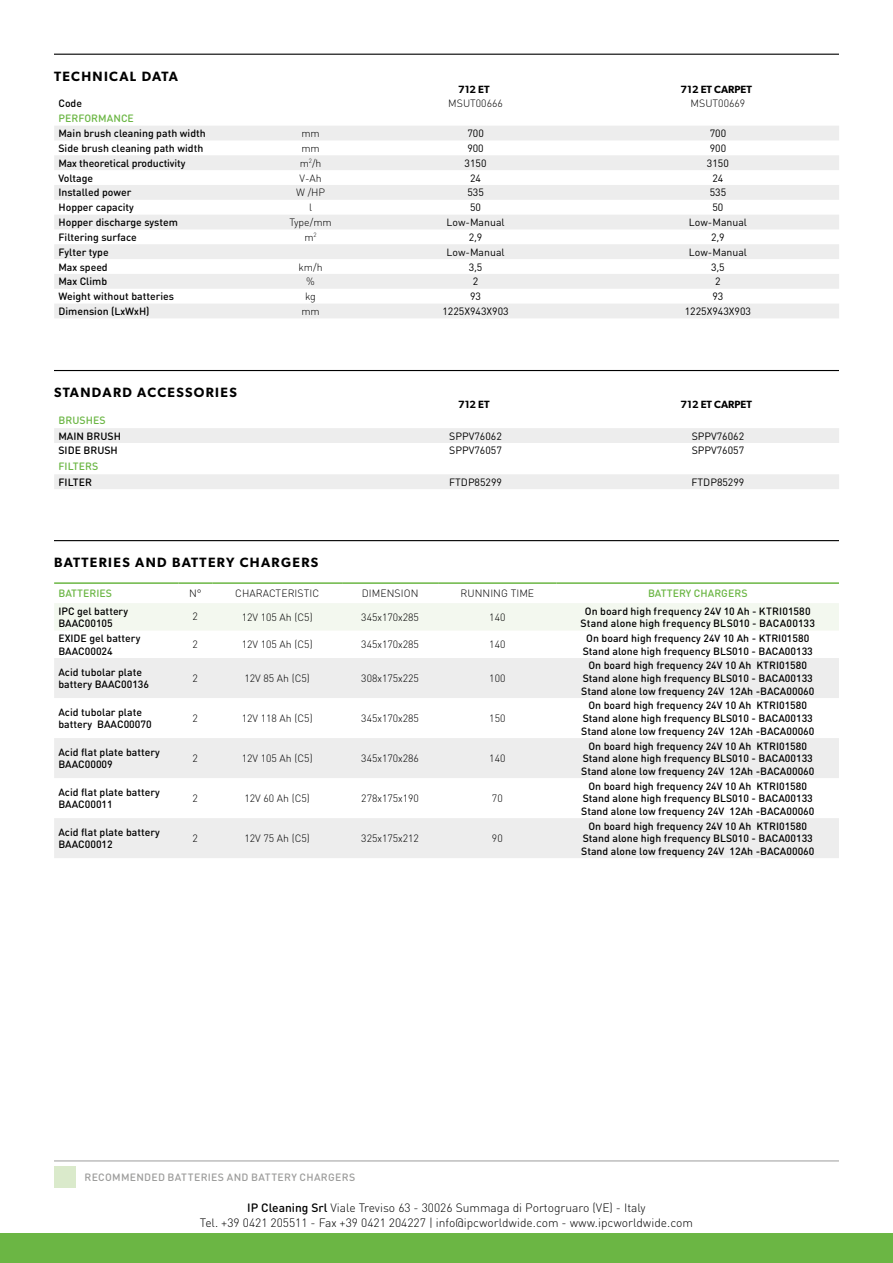
<style>
.page{position:relative;width:893px;height:1263px;background:#fff}
.page>*{position:absolute;margin:0;border:0;box-sizing:border-box;transform-origin:0 0}
.t1{font:600 13.5px "Gibson";letter-spacing:.1em;color:#000}
.t2{font:300 12px/14.4px "DIN Round Pro";color:#000;text-align:center}
.t3{font:500 10.5px/12.6px "DIN Round Pro";color:#000}
.t4{font:300 10.5px "DIN Round Pro";color:#000}
.t5{font:10.5px "DIN Round Pro";color:#000}
.t6{font:500 10.5px "DIN Round Pro";letter-spacing:.005em;color:#6bb644}
.t7{font:500 10.5px "DIN Round Pro";letter-spacing:.03em;color:#9d9d9c}
.t8{font:600 10.5px "Gibson";color:#000}
.s1{font-weight:500}
</style>
<div class="page">
<div style="left:0;top:1233px;width:893px;height:30px;background:#6bb644"></div>
<hr style="left:54px;top:54px;width:785px;height:1px;background:#000">
<hr style="left:54px;top:370px;width:785px;height:1px;background:#000">
<svg style="left:54px;top:126px;width:785px;height:192px;fill:#ededed"></svg>
<div style="left:54px;top:428px;width:785px;height:15px;background:#ededed"></div>
<div style="left:54px;top:474px;width:785px;height:15px;background:#ededed"></div>
<div style="left:54px;top:603px;width:785px;height:27px;background:#f3f8ef"></div>
<svg style="left:54px;top:658px;width:785px;height:200px;fill:#ededed"></svg>
<hr style="left:54px;top:582px;width:124px;height:2px;background:#6bb644">
<hr style="left:178px;top:582px;width:34px;height:2px;background:#6bb644">
<hr style="left:212px;top:582px;width:130px;height:2px;background:#6bb644">
<hr style="left:342px;top:582px;width:96px;height:2px;background:#6bb644">
<hr style="left:438px;top:582px;width:119px;height:2px;background:#6bb644">
<hr style="left:557px;top:582px;width:282px;height:2px;background:#6bb644">
<hr style="left:54px;top:540px;width:785px;height:1px;background:#000">
<div style="left:54px;top:1166px;width:21px;height:22px;background:#daeacb"></div>
<hr style="left:54px;top:1160px;width:785px;height:1px;background:#9d9d9c">
<p class="t1" style="left:54px;top:68px;width:126px">TECHNICAL DATA</p>
<p class="t8" style="left:458px;top:83px;width:33px">712 ET</p>
<p class="t8" style="left:681px;top:83px;width:73px">712 ET CARPET</p>
<p class="t3" style="left:58px;top:97px;width:25px">Code</p>
<p class="t4" style="left:448px;top:97px;width:56px">MSUT00666</p>
<p class="t4" style="left:691px;top:97px;width:56px">MSUT00669</p>
<p class="t6" style="left:58px;top:111px;width:77px">PERFORMANCE</p>
<p class="t3" style="left:58px;top:127px;width:149px">Main brush cleaning path width</p>
<p class="t4" style="left:301px;top:126px;width:20px">mm</p>
<p class="t5" style="left:467px;top:126px;width:18px">700</p>
<p class="t5" style="left:710px;top:126px;width:18px">700</p>
<p class="t3" style="left:58px;top:141px;width:146px">Side brush cleaning path width</p>
<p class="t4" style="left:301px;top:141px;width:20px">mm</p>
<p class="t5" style="left:467px;top:141px;width:18px">900</p>
<p class="t5" style="left:710px;top:141px;width:18px">900</p>
<p class="t3" style="left:58px;top:156px;width:129px">Max theoretical productivity</p>
<p class="t4" style="left:300px;top:156px;width:23px">m<sup>2</sup>/h</p>
<p class="t5" style="left:465px;top:156px;width:23px">3150</p>
<p class="t5" style="left:707px;top:156px;width:23px">3150</p>
<p class="t3" style="left:58px;top:171px;width:36px">Voltage</p>
<p class="t4" style="left:299px;top:171px;width:24px">V-Ah</p>
<p class="t5" style="left:470px;top:171px;width:12px">24</p>
<p class="t5" style="left:712px;top:171px;width:12px">24</p>
<p class="t3" style="left:58px;top:186px;width:74px">Installed power</p>
<p class="t4" style="left:296px;top:186px;width:31px">W /HP</p>
<p class="t5" style="left:467px;top:186px;width:18px">535</p>
<p class="t5" style="left:710px;top:186px;width:18px">535</p>
<p class="t3" style="left:58px;top:201px;width:77px">Hopper capacity</p>
<p class="t4" style="left:309px;top:201px;width:5px">l</p>
<p class="t5" style="left:470px;top:200px;width:12px">50</p>
<p class="t5" style="left:712px;top:200px;width:12px">50</p>
<p class="t3" style="left:58px;top:216px;width:121px">Hopper discharge system</p>
<p class="t4" style="left:289px;top:215px;width:44px">Type/mm</p>
<p class="t5" style="left:446px;top:215px;width:60px">Low-Manual</p>
<p class="t5" style="left:689px;top:215px;width:60px">Low-Manual</p>
<p class="t3" style="left:58px;top:230px;width:80px">Filtering surface</p>
<p class="t4" style="left:304px;top:230px;width:14px">m<sup>2</sup></p>
<p class="t5" style="left:469px;top:230px;width:15px">2,9</p>
<p class="t5" style="left:711px;top:230px;width:15px">2,9</p>
<p class="t3" style="left:58px;top:245px;width:52px">Fylter type</p>
<p class="t5" style="left:446px;top:245px;width:60px">Low-Manual</p>
<p class="t5" style="left:689px;top:245px;width:60px">Low-Manual</p>
<p class="t3" style="left:58px;top:260px;width:51px">Max speed</p>
<p class="t4" style="left:299px;top:260px;width:26px">km/h</p>
<p class="t5" style="left:469px;top:260px;width:15px">3,5</p>
<p class="t5" style="left:711px;top:260px;width:15px">3,5</p>
<p class="t3" style="left:58px;top:275px;width:50px">Max Climb</p>
<p class="t4" style="left:306px;top:275px;width:10px">%</p>
<p class="t5" style="left:473px;top:275px;width:7px">2</p>
<p class="t5" style="left:715px;top:275px;width:7px">2</p>
<p class="t3" style="left:58px;top:290px;width:117px">Weight without batteries</p>
<p class="t4" style="left:305px;top:289px;width:12px">kg</p>
<p class="t5" style="left:470px;top:289px;width:12px">93</p>
<p class="t5" style="left:712px;top:289px;width:12px">93</p>
<p class="t3" style="left:58px;top:304px;width:93px">Dimension (LxWxH)</p>
<p class="t4" style="left:301px;top:304px;width:20px">mm</p>
<p class="t5" style="left:442px;top:304px;width:68px">1225X943X903</p>
<p class="t5" style="left:685px;top:304px;width:68px">1225X943X903</p>
<p class="t1" style="left:54px;top:384px;width:184px">STANDARD ACCESSORIES</p>
<p class="t8" style="left:458px;top:398px;width:33px">712 ET</p>
<p class="t8" style="left:681px;top:398px;width:73px">712 ET CARPET</p>
<p class="t6" style="left:58px;top:413px;width:49px">BRUSHES</p>
<p class="t3" style="left:58px;top:429px;width:64px">MAIN BRUSH</p>
<p class="t5" style="left:449px;top:429px;width:54px">SPPV76062</p>
<p class="t5" style="left:692px;top:429px;width:54px">SPPV76062</p>
<p class="t3" style="left:58px;top:444px;width:61px">SIDE BRUSH</p>
<p class="t5" style="left:449px;top:444px;width:54px">SPPV76057</p>
<p class="t5" style="left:692px;top:444px;width:54px">SPPV76057</p>
<p class="t6" style="left:58px;top:459px;width:41px">FILTERS</p>
<p class="t3" style="left:58px;top:475px;width:35px">FILTER</p>
<p class="t5" style="left:449px;top:475px;width:54px">FTDP85299</p>
<p class="t5" style="left:691px;top:475px;width:54px">FTDP85299</p>
<p class="t1" style="left:54px;top:554px;width:266px">BATTERIES AND BATTERY CHARGERS</p>
<p class="t6" style="left:58px;top:586px;width:55px">BATTERIES</p>
<p class="t4" style="left:189px;top:586px;width:14px">N°</p>
<p class="t4" style="left:235px;top:586px;width:85px">CHARACTERISTIC</p>
<p class="t4" style="left:362px;top:586px;width:58px">DIMENSION</p>
<p class="t4" style="left:460px;top:586px;width:75px">RUNNING TIME</p>
<p class="t6" style="left:648px;top:586px;width:101px">BATTERY CHARGERS</p>
<p class="t3" style="left:58px;top:604px;width:71px">IPC gel battery<br>BAAC00105</p>
<p class="t4" style="left:193px;top:610px;width:7px">2</p>
<p class="t4" style="left:242px;top:610px;width:72px">12V 105 Ah (C5)</p>
<p class="t4" style="left:361px;top:610px;width:59px">345x170x285</p>
<p class="t4" style="left:489px;top:610px;width:18px">140</p>
<p class="t3" style="left:581px;top:604px;width:236px;text-align:center">On board high frequency 24V 10 Ah - KTRI01580<br>Stand alone high frequency BLS010 - BACA00133</p>
<p class="t3" style="left:58px;top:631px;width:83px">EXIDE gel battery<br>BAAC00024</p>
<p class="t4" style="left:193px;top:637px;width:7px">2</p>
<p class="t4" style="left:242px;top:638px;width:72px">12V 105 Ah (C5)</p>
<p class="t4" style="left:361px;top:638px;width:59px">345x170x285</p>
<p class="t4" style="left:489px;top:638px;width:18px">140</p>
<p class="t3" style="left:583px;top:631px;width:232px;text-align:center">On board high frequency 24V 10 Ah - KTRI01580<br>Stand alone high frequency BLS010 - BACA00133</p>
<p class="t3" style="left:58px;top:665px;width:92px">Acid tubolar plate battery BAAC00136</p>
<p class="t4" style="left:193px;top:671px;width:7px">2</p>
<p class="t4" style="left:244px;top:671px;width:67px">12V 85 Ah (C5)</p>
<p class="t4" style="left:361px;top:671px;width:59px">308x175x225</p>
<p class="t4" style="left:489px;top:671px;width:18px">100</p>
<p class="t3" style="left:581px;top:659px;width:235px;text-align:center">On board high frequency 24V 10 Ah KTRI01580<br>Stand alone high frequency BLS010 - BACA00133<br>Stand alone low frequency 24V 12Ah -BACA00060</p>
<p class="t3" style="left:58px;top:705px;width:95px">Acid tubolar plate battery BAAC00070</p>
<p class="t4" style="left:193px;top:711px;width:7px">2</p>
<p class="t4" style="left:242px;top:711px;width:72px">12V 118 Ah (C5)</p>
<p class="t4" style="left:361px;top:711px;width:59px">345x170x285</p>
<p class="t4" style="left:489px;top:711px;width:18px">150</p>
<p class="t3" style="left:58px;top:745px;width:103px">Acid flat plate battery<br>BAAC00009</p>
<p class="t4" style="left:193px;top:751px;width:7px">2</p>
<p class="t4" style="left:242px;top:751px;width:72px">12V 105 Ah (C5)</p>
<p class="t4" style="left:361px;top:751px;width:59px">345x170x286</p>
<p class="t4" style="left:489px;top:751px;width:18px">140</p>
<p class="t3" style="left:58px;top:785px;width:103px">Acid flat plate battery<br>BAAC00011</p>
<p class="t4" style="left:193px;top:791px;width:7px">2</p>
<p class="t4" style="left:244px;top:791px;width:67px">12V 60 Ah (C5)</p>
<p class="t4" style="left:361px;top:791px;width:59px">278x175x190</p>
<p class="t4" style="left:492px;top:791px;width:12px">70</p>
<p class="t3" style="left:58px;top:825px;width:103px">Acid flat plate battery<br>BAAC00012</p>
<p class="t4" style="left:193px;top:831px;width:7px">2</p>
<p class="t4" style="left:244px;top:831px;width:67px">12V 75 Ah (C5)</p>
<p class="t4" style="left:361px;top:831px;width:59px">325x175x212</p>
<p class="t4" style="left:492px;top:831px;width:12px">90</p>
<p class="t3" style="left:581px;top:699px;width:235px;text-align:center">On board high frequency 24V 10 Ah KTRI01580<br>Stand alone high frequency BLS010 - BACA00133<br>Stand alone low frequency 24V 12Ah -BACA00060</p>
<p class="t3" style="left:581px;top:739px;width:235px;text-align:center">On board high frequency 24V 10 Ah KTRI01580<br>Stand alone high frequency BLS010 - BACA00133<br>Stand alone low frequency 24V 12Ah -BACA00060</p>
<p class="t3" style="left:581px;top:779px;width:235px;text-align:center">On board high frequency 24V 10 Ah KTRI01580<br>Stand alone high frequency BLS010 - BACA00133<br>Stand alone low frequency 24V 12Ah -BACA00060</p>
<p class="t3" style="left:581px;top:819px;width:235px;text-align:center">On board high frequency 24V 10 Ah KTRI01580<br>Stand alone high frequency BLS010 - BACA00133<br>Stand alone low frequency 24V 12Ah -BACA00060</p>
<p class="t7" style="left:85px;top:1170px;width:272px">RECOMMENDED BATTERIES AND BATTERY CHARGERS</p>
<p class="t2" style="left:200px;top:1200px;width:494px"><span class="s1">IP Cleaning Srl</span> Viale Treviso 63 - 30026 Summaga di Portogruaro (VE) - Italy<br>Tel. +39 0421 205511 - Fax +39 0421 204227 | info@ipcworldwide.com - www.ipcworldwide.com</p>
</div>
